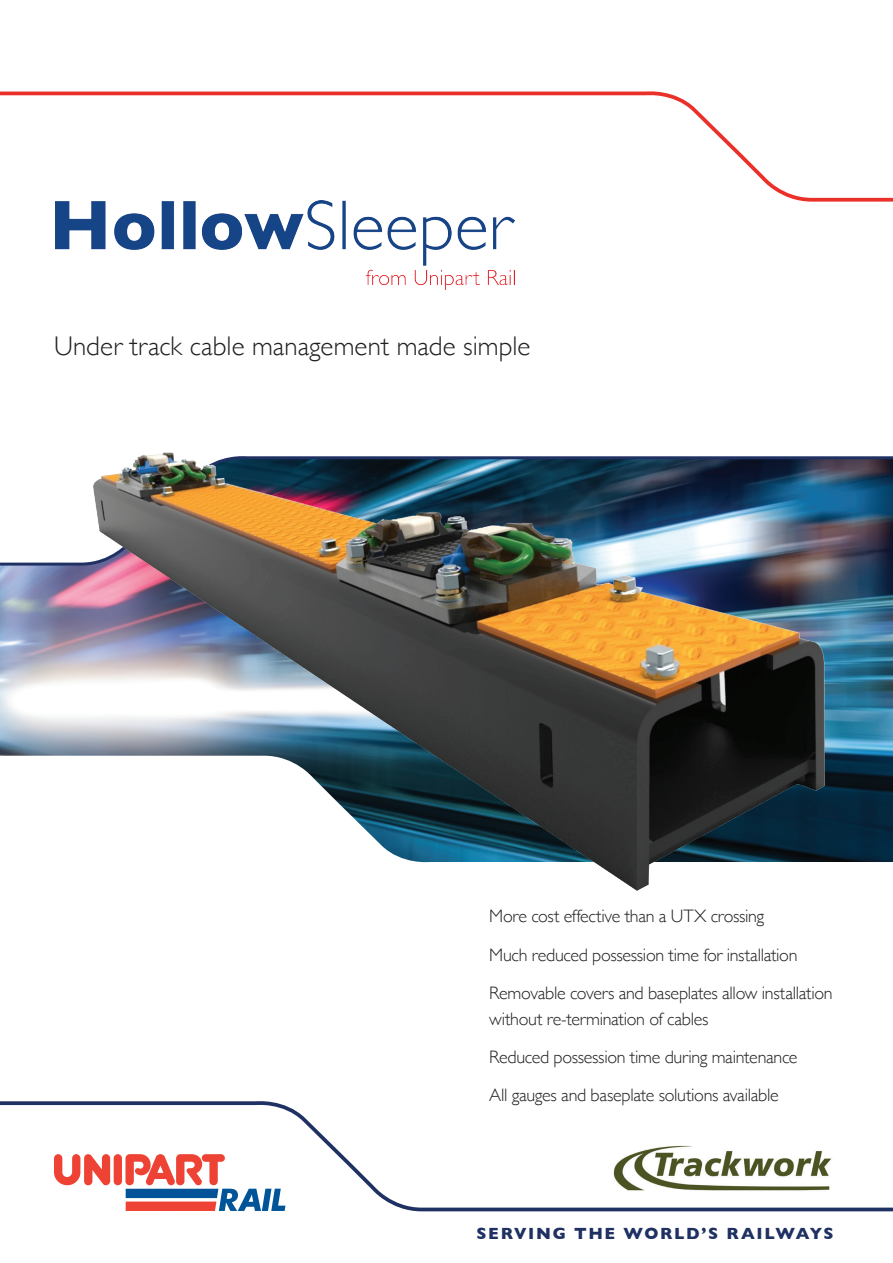
<style>
.page{position:relative;width:893px;height:1263px;background:#fff}
.page>*{position:absolute;margin:0;border:0;box-sizing:border-box;transform-origin:0 0}
.t1{font:300 27px "Gill Sans";color:#231f20}
.t2{font:300 18px/25.5px "Gill Sans";letter-spacing:-.015em;color:#231f20}
.t3{font:700 16.5px "Gill Sans";letter-spacing:.1em;color:#1f3162}
</style>
<div class="page">
<svg style="left:0;top:1101px;width:893px;height:111px"></svg>
<svg style="left:0;top:91px;width:893px;height:111px"></svg>
<img style="left:0;top:567px;width:893px;height:295px">
<svg style="left:0;top:456px;width:893px;height:111px"></svg>
<img style="left:76px;top:452px;width:771px;height:439px">
<img style="left:55px;top:200px;width:460px;height:90px">
<img style="left:611px;top:1144px;width:222px;height:49px">
<p class="t1" style="left:54px;top:324px;width:478px">Under track cable management made simple</p>
<p class="t2" style="left:489px;top:903px;width:277px">More cost effective than a UTX crossing</p>
<p class="t2" style="left:489px;top:941px;width:310px">Much reduced possession time for installation</p>
<p class="t2" style="left:489px;top:979px;width:345px">Removable covers and baseplates allow installation without re-termination of cables</p>
<p class="t2" style="left:489px;top:1043px;width:310px">Reduced possession time during maintenance</p>
<p class="t2" style="left:489px;top:1081px;width:291px">All gauges and baseplate solutions available</p>
<p class="t3" style="left:476px;top:1220px;width:358px">SERVING THE WORLD’S RAILWAYS</p>
</div>
